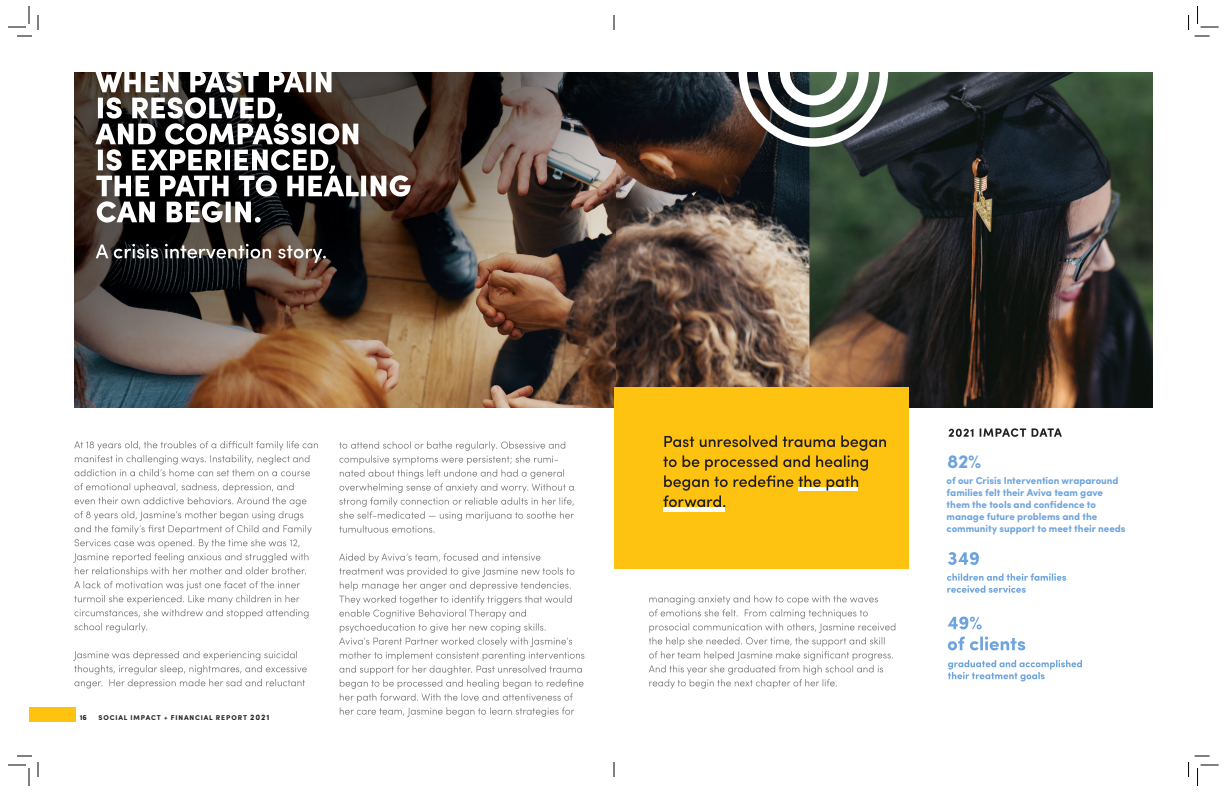
<style>
.page{position:relative;width:1224px;height:792px;background:#fff}
.page>*{position:absolute;margin:0;border:0;box-sizing:border-box;transform-origin:0 0}
.t1{font:700 19px "Sofia Pro";color:#6ea4dd}
.t2{font:700 10px/12px "Sofia Pro";letter-spacing:-.005em;color:#6ea4dd}
.t3{font:700 7.5px "Sofia Pro";color:#231f20}
.t4{font:700 7px "Sofia Pro";letter-spacing:.125em;color:#231f20}
.s1{font-size:8px}
</style>
<div class="page">
<div style="left:29px;top:707px;width:46px;height:14px;background:#fec210"></div>
<img style="left:74px;top:72px;width:542px;height:336px">
<svg style="left:73px;top:651px;width:234px;height:38px"></svg>
<svg style="left:73px;top:483px;width:239px;height:150px"></svg>
<svg style="left:74px;top:441px;width:244px;height:35px"></svg>
<svg style="left:339px;top:553px;width:245px;height:164px"></svg>
<svg style="left:339px;top:441px;width:235px;height:92px"></svg>
<svg style="left:96px;top:244px;width:230px;height:19px;background:#5e5754"></svg>
<svg style="left:95px;top:72px;width:316px;height:151px"></svg>
<hr style="left:614px;top:387px;width:4px;height:182px;background:#fec210">
<svg style="left:8px;top:6px;width:31px;height:31px"></svg>
<svg style="left:8px;top:755px;width:31px;height:31px"></svg>
<img style="left:616px;top:72px;width:537px;height:336px">
<svg style="left:948px;top:552px;width:31px;height:13px"></svg>
<svg style="left:947px;top:573px;width:119px;height:20px"></svg>
<svg style="left:948px;top:637px;width:77px;height:13px"></svg>
<svg style="left:948px;top:617px;width:34px;height:13px"></svg>
<svg style="left:948px;top:660px;width:134px;height:22px"></svg>
<svg style="left:739px;top:72px;width:149px;height:75px"></svg>
<svg style="left:649px;top:595px;width:246px;height:94px"></svg>
<div style="left:616px;top:387px;width:293px;height:182px;background:#fec210"></div>
<svg style="left:949px;top:428px;width:113px;height:9px"></svg>
<hr style="left:664px;top:508px;width:61px;height:4px;background:#fff">
<svg style="left:663px;top:435px;width:223px;height:72px"></svg>
<svg style="left:1195px;top:35px;width:15px;height:2px"></svg>
<svg style="left:1195px;top:755px;width:15px;height:2px"></svg>
<svg style="left:1188px;top:15px;width:1px;height:15px"></svg>
<svg style="left:1188px;top:762px;width:1px;height:15px"></svg>
<svg style="left:613px;top:15px;width:2px;height:15px"></svg>
<svg style="left:613px;top:762px;width:2px;height:15px"></svg>
<svg style="left:1197px;top:6px;width:22px;height:22px"></svg>
<svg style="left:1197px;top:764px;width:22px;height:22px"></svg>
<p class="t3" style="left:80px;top:711px;width:9px">16</p>
<p class="t4" style="left:98px;top:712px;width:172px">SOCIAL IMPACT + FINANCIAL REPORT <span class="s1">2021</span></p>
<h1 class="t1" style="left:947px;top:447px;width:36px">82%</h1>
<p class="t2" style="left:947px;top:474px;width:180px">of our Crisis Intervention wraparound families felt their Aviva team gave them the tools and confidence to manage future problems and the community support to meet their needs</p>
</div>
